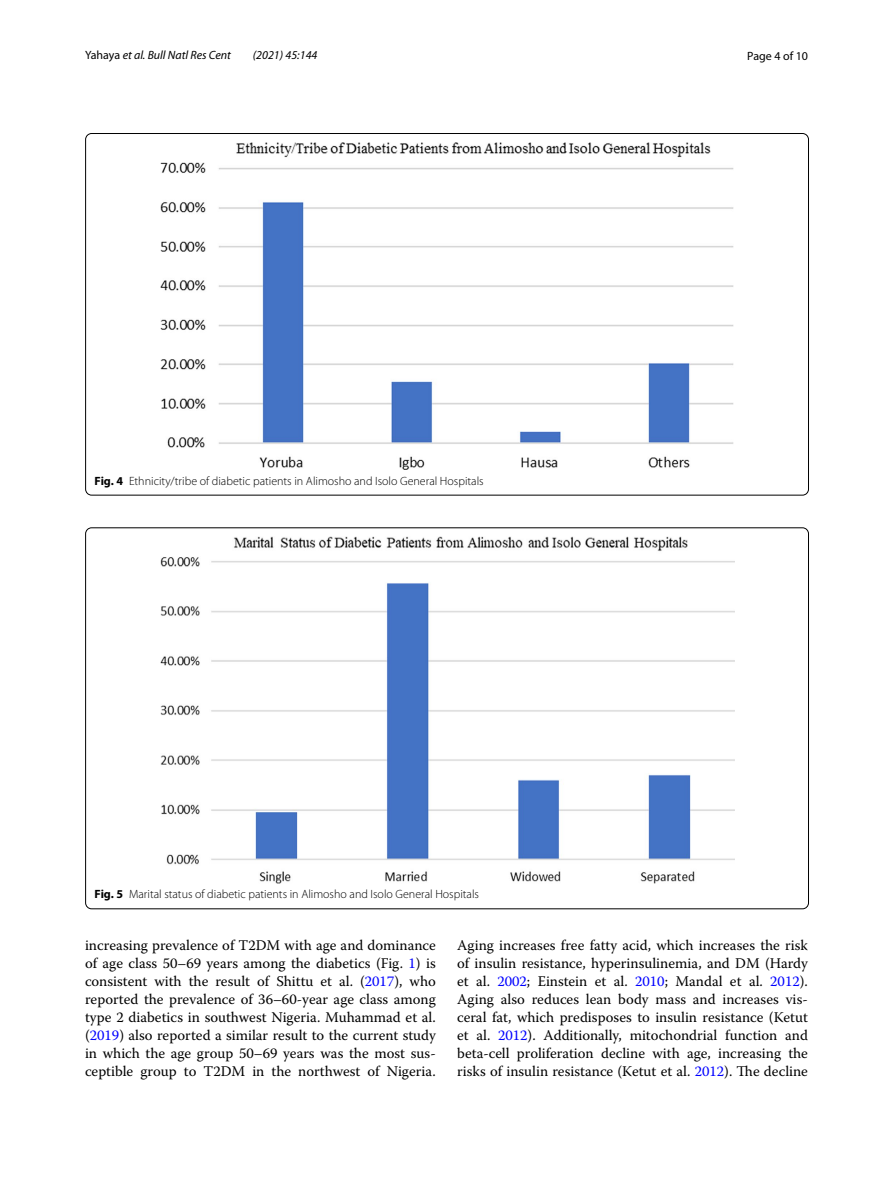
<style>
.page{position:relative;width:893px;height:1187px;background:#fff}
.page>*{position:absolute;margin:0;border:0;box-sizing:border-box;transform-origin:0 0}
.t1{font:14.7px/18px "Warnock Pro";color:#000;text-align:justify}
.t2{font:300 12px "Myriad Pro";color:#000}
.t3{font:italic 12px "Myriad Pro";color:#000}
.t4{font:12px "Myriad Pro";color:#000}
.s1{font-style:normal}
.s2{font-weight:700}
.s3{color:#00f}
</style>
<div class="page">
<img style="left:160px;top:142px;width:574px;height:327px">
<img style="left:160px;top:536px;width:574px;height:347px">
<p class="t3" style="left:85px;top:48px;width:147px"><span class="s1">Yahaya</span> et al. Bull Natl Res Cent</p>
<p class="t3" style="left:253px;top:48px;width:66px">(2021) 45:144</p>
<p class="t4" style="left:747px;top:48px;width:62px">Page 4 of 10</p>
<p class="t2" style="left:95px;top:474px;width:391px"><span class="s2">Fig. 4</span> Ethnicity/tribe of diabetic patients in Alimosho and Isolo General Hospitals</p>
<p class="t2" style="left:95px;top:887px;width:386px"><span class="s2">Fig. 5</span> Marital status of diabetic patients in Alimosho and Isolo General Hospitals</p>
<p class="t1" style="left:85px;top:935px;width:352px">increasing prevalence of T2DM with age and dominance of age class 50–69 years among the diabetics (Fig. <span class="s3">1</span>) is consistent with the result of Shittu et al. (<span class="s3">2017</span>), who reported the prevalence of 36–60-year age class among type 2 diabetics in southwest Nigeria. Muhammad et al. (<span class="s3">2019</span>) also reported a similar result to the current study in which the age group 50–69 years was the most sus&shy;ceptible group to T2DM in the northwest of Nigeria.</p>
<p class="t1" style="left:457px;top:935px;width:352px">Aging increases free fatty acid, which increases the risk of insulin resistance, hyperinsulinemia, and DM (Hardy et al. <span class="s3">2002</span>; Einstein et al. <span class="s3">2010</span>; Mandal et al. <span class="s3">2012</span>).<br>Aging also reduces lean body mass and increases vis&shy;ceral fat, which predisposes to insulin resistance (Ketut et al. <span class="s3">2012</span>). Additionally, mitochondrial function and beta-cell proliferation decline with age, increasing the risks of insulin resistance (Ketut et al. <span class="s3">2012</span>). The decline</p>
</div>
